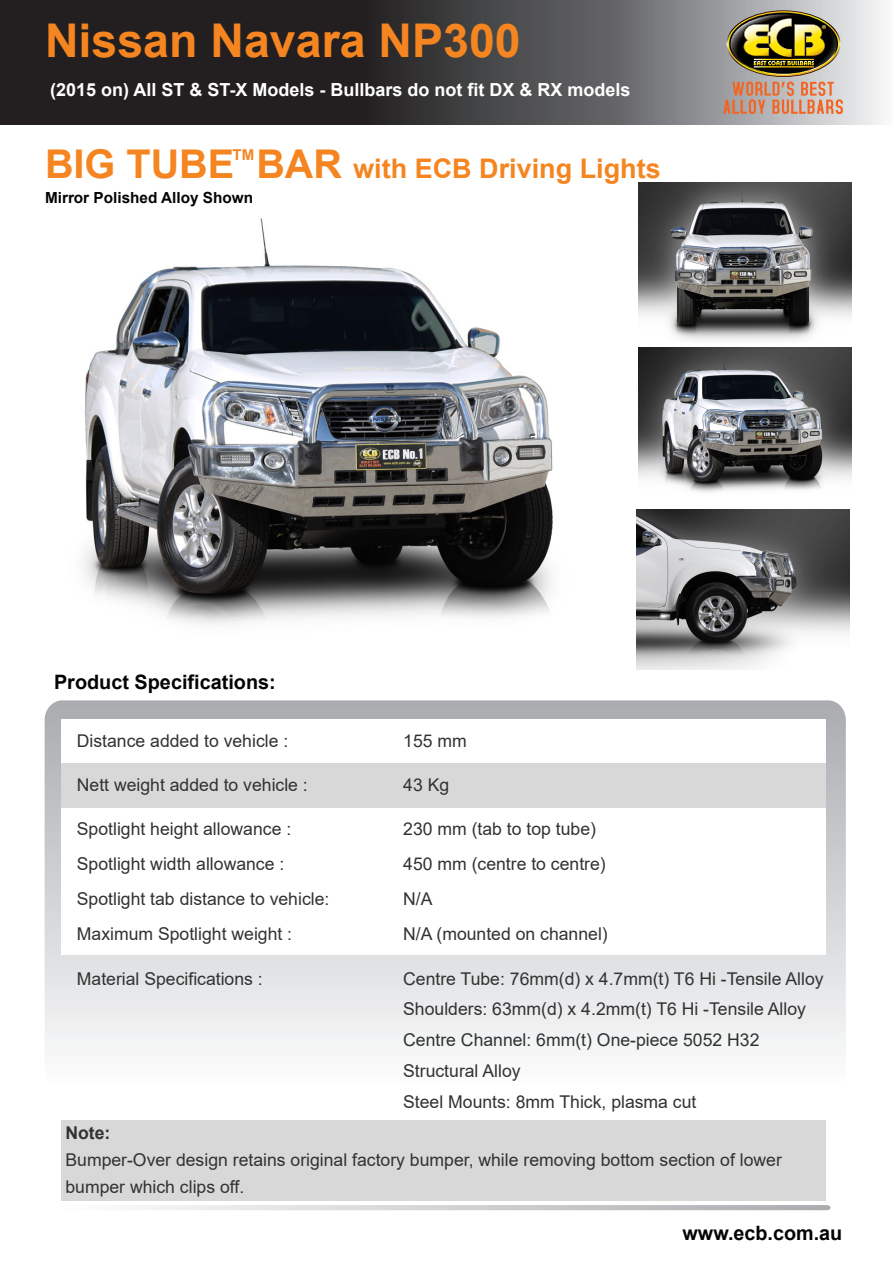
<style>
.page{position:relative;width:893px;height:1263px;background:#fff}
.page>*{position:absolute;margin:0;border:0;box-sizing:border-box;transform-origin:0 0}
.t1{font:700 46.5px "Arial";color:#f58520}
.t2{font:700 27px "Arial";color:#f58520}
.t3{font:700 19.8px "Arial";color:#040503}
.t4{font:700 18px "Arial";color:#fff}
.t5{font:17.55px/35.2px "Arial";color:#313232}
.t6{font:700 17.55px "Arial";color:#313232}
.t7{font:700 15.3px "Arial";color:#040503}
.t8{font:700 15px "Arial";color:#f58520}
.s1{font-size:39.6px}
</style>
<div class="page">
<svg style="left:0;top:0;width:883px;height:124px;background:#484648"></svg>
<svg style="left:45px;top:700px;width:801px;height:347px"></svg>
<div style="left:61px;top:719px;width:765px;height:44px;background:#fff"></div>
<div style="left:61px;top:803px;width:765px;height:152px;background:#fff"></div>
<div style="left:61px;top:763px;width:765px;height:44px;background:#d8d8d8"></div>
<img style="left:723px;top:10px;width:120px;height:104px">
<svg style="left:142px;top:1205px;width:688px;height:5px;background:#cfd0d2"></svg>
<div style="left:61px;top:1121px;width:764px;height:80px;background:#d8d8d8"></div>
<img style="left:638px;top:182px;width:213px;height:158px">
<img style="left:638px;top:347px;width:213px;height:145px">
<img style="left:83px;top:218px;width:470px;height:407px">
<img style="left:637px;top:510px;width:212px;height:159px">
<h1 class="t1" style="left:45px;top:8px;width:477px">Nissan Navara NP300</h1>
<p class="t4" style="left:50px;top:77px;width:582px">(2015 on) All ST &amp; ST-X Models - Bullbars do not fit DX &amp; RX models</p>
<h2 class="t2" style="left:45px;top:149px;width:617px"><span class="s1">BIG TUBE BAR</span> with ECB Driving Lights</h2>
<p class="t8" style="left:232px;top:144px;width:23px">TM</p>
<p class="t7" style="left:45px;top:187px;width:210px">Mirror Polished Alloy Shown</p>
<p class="t3" style="left:54px;top:668px;width:223px">Product Specifications:</p>
<p class="t5" style="left:77px;top:723px;width:213px">Distance added to vehicle :</p>
<p class="t5" style="left:77px;top:767px;width:232px">Nett weight added to vehicle :</p>
<p class="t5" style="left:77px;top:811px;width:254px">Spotlight height allowance :<br>Spotlight width allowance :<br>Spotlight tab distance to vehicle:<br>Maximum Spotlight weight :</p>
<p class="t5" style="left:77px;top:960px;width:187px">Material Specifications :</p>
<p class="t5" style="left:403px;top:723px;width:65px">155 mm</p>
<p class="t5" style="left:403px;top:767px;width:48px">43 Kg</p>
<p class="t5" style="left:403px;top:811px;width:206px">230 mm (tab to top tube)<br>450 mm (centre to centre)<br>N/A<br>N/A (mounted on channel)</p>
<p class="t5" style="left:403px;top:963px;width:422px;line-height:30.8px">Centre Tube: 76mm(d) x 4.7mm(t) T6 Hi -Tensile Alloy Shoulders: 63mm(d) x 4.2mm(t) T6 Hi -Tensile Alloy Centre Channel: 6mm(t) One-piece 5052 H32<br>Structural Alloy<br>Steel Mounts: 8mm Thick, plasma cut</p>
<p class="t6" style="left:65px;top:1121px;width:46px">Note:</p>
<p class="t5" style="left:65px;top:1146px;width:718px;line-height:27px">Bumper-Over design retains original factory bumper, while removing bottom section of lower bumper which clips off.</p>
<p class="t3" style="left:683px;top:1219px;width:161px">www.ecb.com.au</p>
</div>
